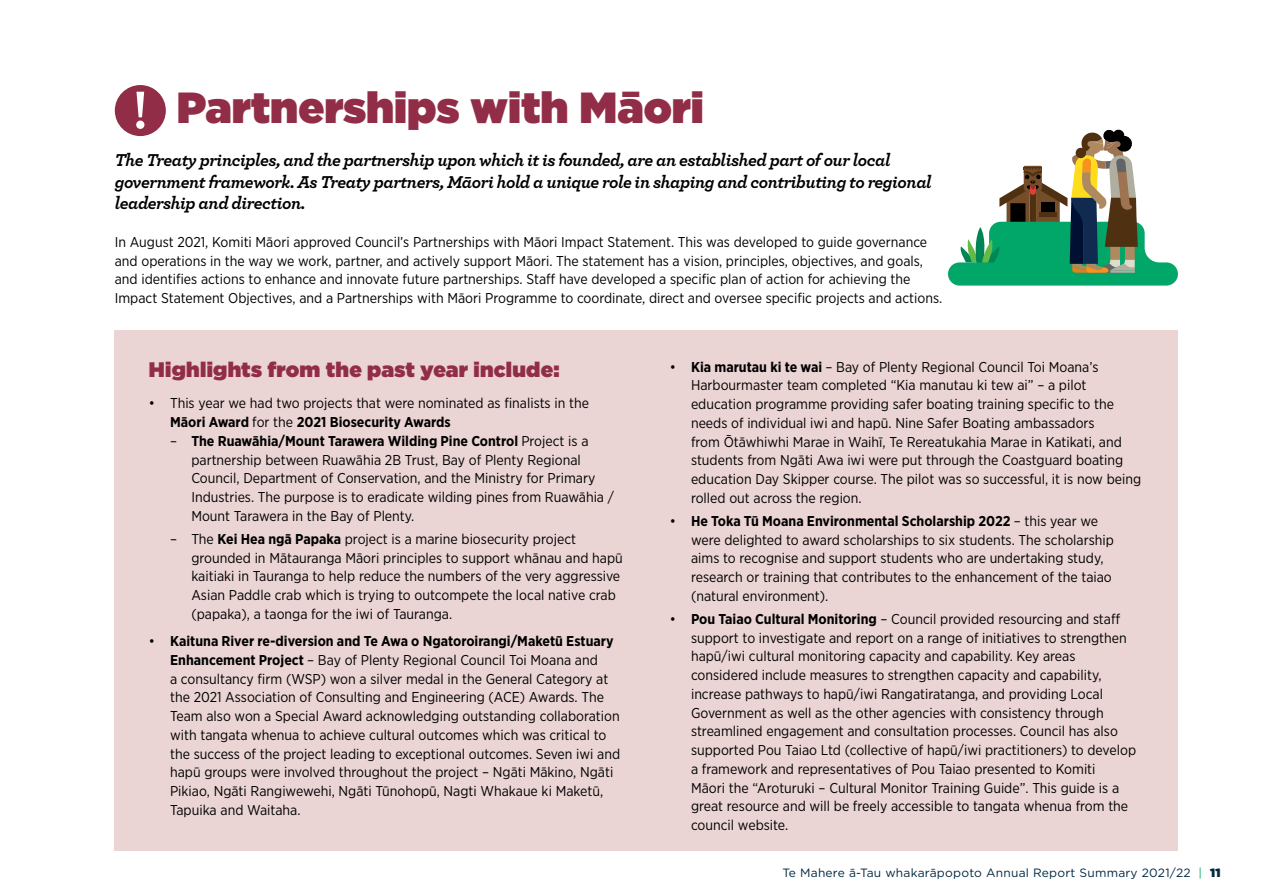
<style>
.page{position:relative;width:1263px;height:893px;background:#fff}
.page>*{position:absolute;margin:0;border:0;box-sizing:border-box;transform-origin:0 0}
.t1{font:900 43.5px "Gotham";color:#922d47}
.t2{font:900 21px "Gotham";letter-spacing:.01em;color:#922d47}
.t3{font:italic 700 18px/21.6px "Archer";letter-spacing:-.025em;color:#000}
.t4{font:14.25px/18.8px "Gotham Narrow";color:#000}
.t5{font:12px "Gotham";letter-spacing:.02em;color:#012842}
.s1{font-weight:700}
.s2{color:#00aa75}
.s3{font-weight:900}
</style>
<div class="page">
<div style="left:115px;top:330px;width:1063px;height:520px;background:#ebd4d4"></div>
<div style="left:115px;top:85px;width:51px;height:51px;background:#922d47;border-radius:50%"></div>
<svg style="left:136px;top:92px;width:8px;height:37px"></svg>
<svg style="left:948px;top:129px;width:230px;height:157px"></svg>
<h1 class="t1" style="left:177px;top:77px;width:528px">Partnerships with Māori</h1>
<p class="t3" style="left:115px;top:148px;width:818px">The Treaty principles, and the partnership upon which it is founded, are an established part of our local government framework. As Treaty partners, Māori hold a unique role in shaping and contributing to regional leadership and direction.</p>
<p class="t4" style="left:115px;top:232px;width:829px">In August 2021, Komiti Māori approved Council’s Partnerships with Māori Impact Statement. This was developed to guide governance and operations in the way we work, partner, and actively support Māori. The statement has a vision, principles, objectives, and goals, and identifies actions to enhance and innovate future partnerships. Staff have developed a specific plan of action for achieving the Impact Statement Objectives, and a Partnerships with Māori Programme to coordinate, direct and oversee specific projects and actions.</p>
<h2 class="t2" style="left:149px;top:354px;width:412px">Highlights from the past year include:</h2>
<p class="t4" style="left:170px;top:394px;width:420px;text-indent:-21px">• This year we had two projects that were nominated as finalists in the<br><span class="s1">Māori Award</span> for the <span class="s1">2021 Biosecurity Awards</span></p>
<p class="t4" style="left:191px;top:431px;width:424px;text-indent:-21px">– <span class="s1">The Ruawāhia/Mount Tarawera Wilding Pine Control</span> Project is a partnership between Ruawāhia 2B Trust, Bay of Plenty Regional Council, Department of Conservation, and the Ministry for Primary Industries. The purpose is to eradicate wilding pines from Ruawāhia / Mount Tarawera in the Bay of Plenty.</p>
<p class="t4" style="left:191px;top:529px;width:433px;text-indent:-21px">– The <span class="s1">Kei Hea ngā Papaka</span> project is a marine biosecurity project grounded in Mātauranga Māori principles to support whānau and hapū kaitiaki in Tauranga to help reduce the numbers of the very aggressive Asian Paddle crab which is trying to outcompete the local native crab (papaka), a taonga for the iwi of Tauranga.</p>
<p class="t4" style="left:170px;top:631px;width:452px;text-indent:-21px">• <span class="s1">Kaituna River re-diversion and Te Awa o Ngatoroirangi/Maketū Estuary Enhancement Project</span> – Bay of Plenty Regional Council Toi Moana and<br>a consultancy firm (WSP) won a silver medal in the General Category at the 2021 Association of Consulting and Engineering (ACE) Awards. The Team also won a Special Award acknowledging outstanding collaboration with tangata whenua to achieve cultural outcomes which was critical to the success of the project leading to exceptional outcomes. Seven iwi and hapū groups were involved throughout the project – Ngāti Mākino, Ngāti Pikiao, Ngāti Rangiwewehi, Ngāti Tūnohopū, Nagti Whakaue ki Maketū, Tapuika and Waitaha.</p>
<p class="t4" style="left:691px;top:357px;width:452px;text-indent:-21px">• <span class="s1">Kia marutau ki te wai</span> – Bay of Plenty Regional Council Toi Moana’s Harbourmaster team completed “Kia manutau ki tew ai” – a pilot education programme providing safer boating training specific to the needs of individual iwi and hapū. Nine Safer Boating ambassadors<br>from Ōtāwhiwhi Marae in Waihī, Te Rereatukahia Marae in Katikati, and students from Ngāti Awa iwi were put through the Coastguard boating education Day Skipper course. The pilot was so successful, it is now being rolled out across the region.</p>
<p class="t4" style="left:691px;top:511px;width:424px;text-indent:-21px">• <span class="s1">He Toka Tū Moana Environmental Scholarship 2022</span> – this year we were delighted to award scholarships to six students. The scholarship aims to recognise and support students who are undertaking study, research or training that contributes to the enhancement of the taiao (natural environment).</p>
<p class="t4" style="left:691px;top:609px;width:447px;text-indent:-21px">• <span class="s1">Pou Taiao Cultural Monitoring</span> – Council provided resourcing and staff support to investigate and report on a range of initiatives to strengthen hapū/iwi cultural monitoring capacity and capability. Key areas considered include measures to strengthen capacity and capability, increase pathways to hapū/iwi Rangatiratanga, and providing Local Government as well as the other agencies with consistency through streamlined engagement and consultation processes. Council has also supported Pou Taiao Ltd (collective of hapū/iwi practitioners) to develop a framework and representatives of Pou Taiao presented to Komiti<br>Māori the “Aroturuki – Cultural Monitor Training Guide”. This guide is a great resource and will be freely accessible to tangata whenua from the council website.</p>
<p class="t5" style="left:782px;top:865px;width:439px">Te Mahere ā-Tau whakarāpopoto Annual Report Summary 2021/22 <span class="s2">|</span> <span class="s3">11</span></p>
</div>
